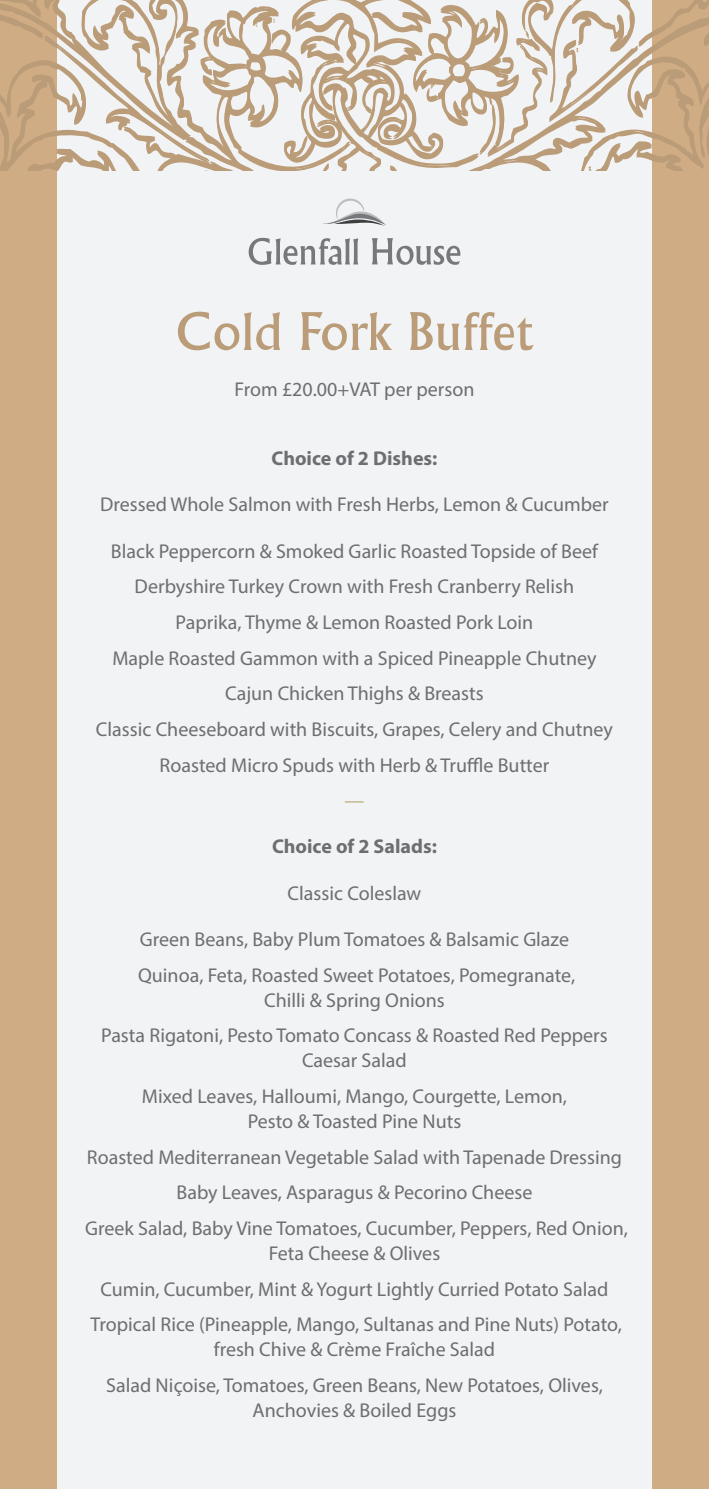
<style>
.page{position:relative;width:709px;height:1489px;background:#fff}
.page>*{position:absolute;margin:0;border:0;box-sizing:border-box;transform-origin:0 0}
.t1{font:50px "Flareserif 821 BT";color:#bb9c78}
.t2{font:20px/35.8px "Myriad Pro";color:#6d6e72;text-align:center}
.t3{font:700 20px "Myriad Pro";color:#6d6e72}
.t4{font:20px "Myriad Pro";color:#bcac79}
</style>
<div class="page">
<div style="left:0;top:0;width:709px;height:1488px;background:#f2f3f4"></div>
<div style="left:0;top:0;width:57px;height:1488px;background:#d0ac85"></div>
<div style="left:652px;top:0;width:57px;height:1488px;background:#d0ac85"></div>
<svg style="left:0;top:0;width:51px;height:170px"></svg>
<svg style="left:51px;top:0;width:73px;height:170px"></svg>
<svg style="left:124px;top:0;width:288px;height:170px"></svg>
<svg style="left:412px;top:0;width:297px;height:170px"></svg>
<svg style="left:249px;top:238px;width:109px;height:27px"></svg>
<svg style="left:372px;top:238px;width:88px;height:27px"></svg>
<svg style="left:323px;top:198px;width:63px;height:28px"></svg>
<h1 class="t1" style="left:176px;top:312px;width:359px">Cold Fork Buffet</h1>
<p class="t2" style="left:234px;top:373px;width:241px">From £20.00+VAT per person</p>
<p class="t3" style="left:271px;top:446px;width:167px">Choice of 2 Dishes:</p>
<p class="t2" style="left:100px;top:488px;width:510px">Dressed Whole Salmon with Fresh Herbs, Lemon &amp; Cucumber</p>
<p class="t2" style="left:96px;top:534px;width:518px">Black Peppercorn &amp; Smoked Garlic Roasted Topside of Beef Derbyshire Turkey Crown with Fresh Cranberry Relish<br>Paprika, Thyme &amp; Lemon Roasted Pork Loin<br>Maple Roasted Gammon with a Spiced Pineapple Chutney Cajun Chicken Thighs &amp; Breasts<br>Classic Cheeseboard with Biscuits, Grapes, Celery and Chutney Roasted Micro Spuds with Herb &amp; Truffle Butter</p>
<p class="t4" style="left:344px;top:792px;width:21px">—</p>
<p class="t3" style="left:272px;top:834px;width:166px">Choice of 2 Salads:</p>
<p class="t2" style="left:288px;top:876px;width:135px">Classic Coleslaw</p>
<p class="t2" style="left:138px;top:923px;width:438px;text-align:left">Green Beans, Baby Plum Tomatoes &amp; Balsamic Glaze<br>Quinoa, Feta, Roasted Sweet Potatoes, Pomegranate,</p>
<p class="t2" style="left:101px;top:983px;width:508px">Chilli &amp; Spring Onions<br>Pasta Rigatoni, Pesto Tomato Concass &amp; Roasted Red Peppers</p>
<p class="t2" style="left:142px;top:1044px;width:426px">Caesar Salad<br>Mixed Leaves, Halloumi, Mango, Courgette, Lemon,</p>
<p class="t2" style="left:85px;top:1105px;width:544px">Pesto &amp; Toasted Pine Nuts<br>Roasted Mediterranean Vegetable Salad with Tapenade Dressing Baby Leaves, Asparagus &amp; Pecorino Cheese<br>Greek Salad, Baby Vine Tomatoes, Cucumber, Peppers, Red Onion,</p>
<p class="t2" style="left:90px;top:1236px;width:533px">Feta Cheese &amp; Olives<br>Cumin, Cucumber, Mint &amp; Yogurt Lightly Curried Potato Salad<br>Tropical Rice (Pineapple, Mango, Sultanas and Pine Nuts) Potato,</p>
<p class="t2" style="left:106px;top:1333px;width:498px">fresh Chive &amp; Crème Fraîche Salad<br>Salad Niçoise, Tomatoes, Green Beans, New Potatoes, Olives,</p>
<p class="t2" style="left:252px;top:1393px;width:205px">Anchovies &amp; Boiled Eggs</p>
</div>
